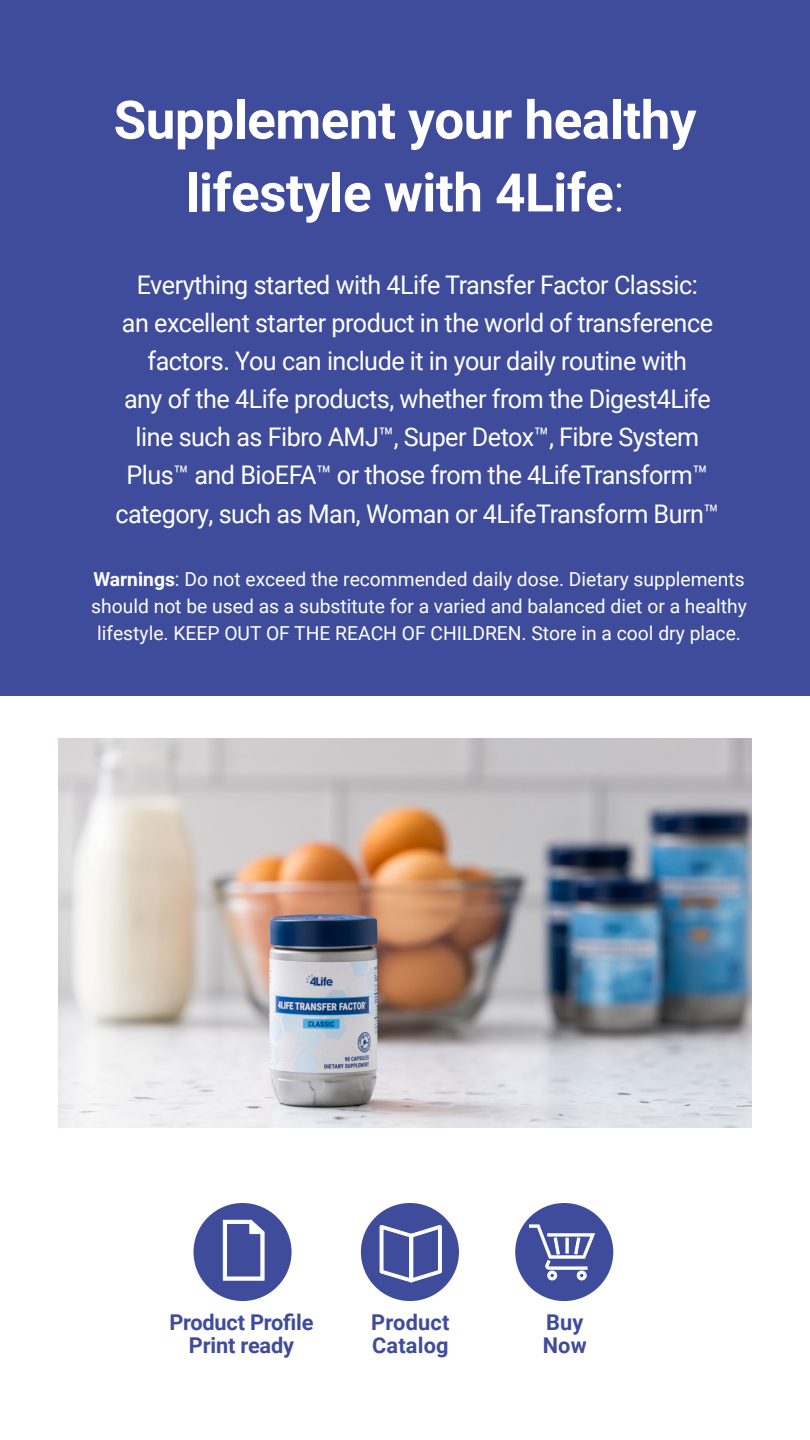
<style>
.page{position:relative;width:810px;height:1440px;background:#fff}
.page>*{position:absolute;margin:0;border:0;box-sizing:border-box;transform-origin:0 0}
.t1{font:700 53.1px/72.8px "Roboto";letter-spacing:-.01em;color:#fff;text-align:center}
.t2{font:25.65px/38.1px "Roboto";letter-spacing:-.02em;color:#fff;text-align:center}
.t3{font:700 21.75px/22.5px "Roboto";letter-spacing:-.01em;color:#3f4c9b;text-align:center}
.t4{font:700 21.75px/22.5px "Roboto";letter-spacing:.01em;color:#3f4c9b}
.t5{font:19.27px/27px "Roboto";color:#fff;text-align:center}
.s1{font-weight:300}
.s2{font-weight:700}
</style>
<div class="page">
<div style="left:0;top:0;width:810px;height:695px;background:#3f4c9b"></div>
<div style="left:194px;top:1203px;width:98px;height:98px;background:#3f4c9b;border-radius:50%"></div>
<svg style="left:223px;top:1219px;width:42px;height:62px"></svg>
<div style="left:361px;top:1203px;width:98px;height:98px;background:#3f4c9b;border-radius:50%"></div>
<svg style="left:379px;top:1225px;width:63px;height:58px"></svg>
<div style="left:515px;top:1203px;width:98px;height:98px;background:#3f4c9b;border-radius:50%"></div>
<svg style="left:529px;top:1224px;width:66px;height:57px"></svg>
<div style="left:566px;top:1238px;width:3px;height:15px;background:#fff;border:1px solid #fff"></div>
<img style="left:59px;top:739px;width:692px;height:389px">
<h1 class="t1" style="left:114px;top:81px;width:584px">Supplement your healthy lifestyle with 4Life<span class="s1">:</span></h1>
<p class="t2" style="left:115px;top:265px;width:605px">Everything started with 4Life Transfer Factor Classic:<br>an excellent starter product in the world of transference factors. You can include it in your daily routine with<br>any of the 4Life products, whether from the Digest4Life line such as Fibro AMJ™, Super Detox™, Fibre System Plus™ and BioEFA™ or those from the 4LifeTransform™ category, such as Man, Woman or 4LifeTransform Burn™</p>
<p class="t5" style="left:91px;top:565px;width:657px"><span class="s2">Warnings</span>: Do not exceed the recommended daily dose. Dietary supplements should not be used as a substitute for a varied and balanced diet or a healthy lifestyle. KEEP OUT OF THE REACH OF CHILDREN. Store in a cool dry place.</p>
<p class="t3" style="left:169px;top:1311px;width:146px">Product Profile<br>Print ready</p>
<p class="t4" style="left:371px;top:1311px;width:80px">Product<br>Catalog</p>
<p class="t3" style="left:543px;top:1311px;width:46px;text-align:left">Buy<br>Now</p>
</div>
